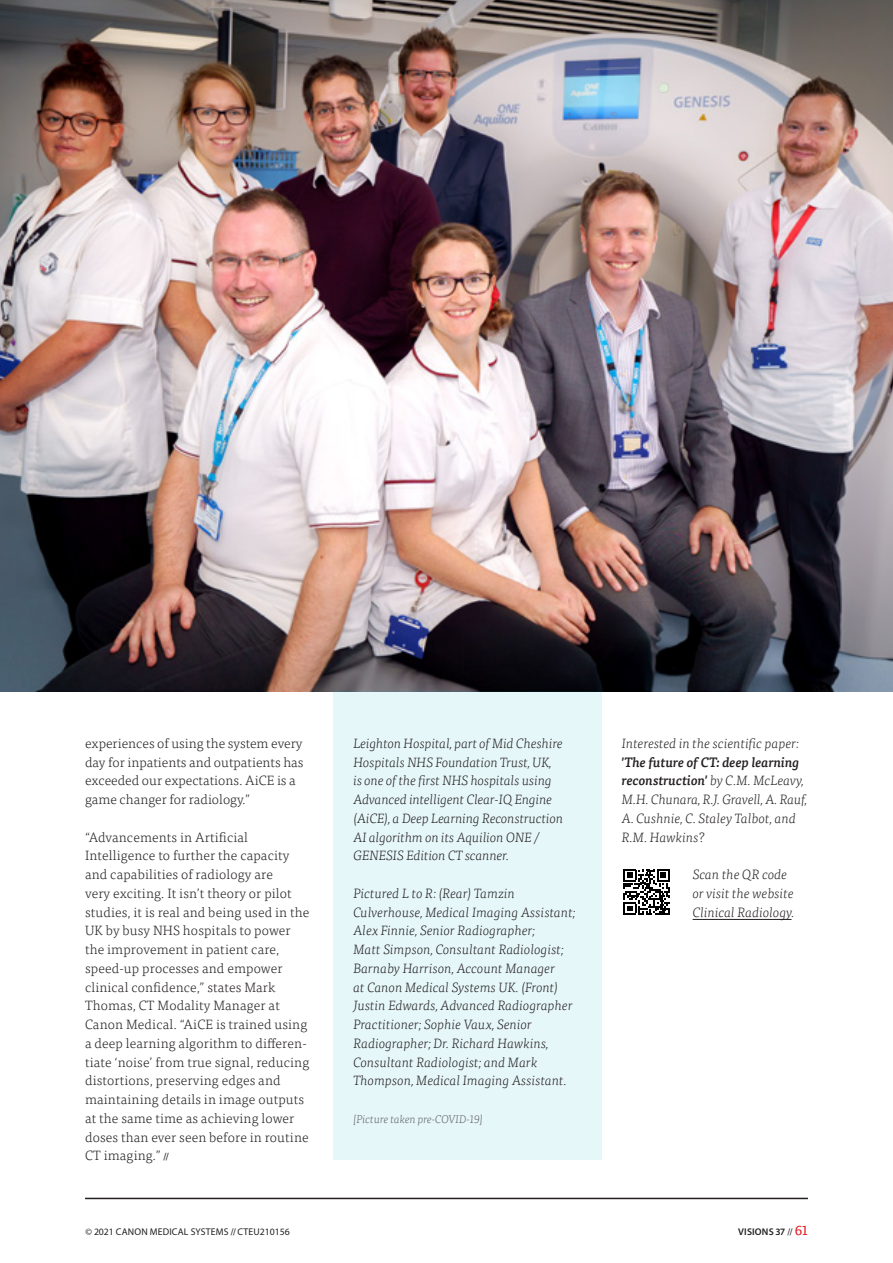
<style>
.page{position:relative;width:893px;height:1263px;background:#fff}
.page>*{position:absolute;margin:0;border:0;box-sizing:border-box;transform-origin:0 0}
.t1{font:italic 300 13.5px/18.8px "Tisa Pro";letter-spacing:-.005em;color:#231f20}
.t2{font:300 13.5px/18.8px "Tisa Pro";letter-spacing:.01em;color:#231f20}
.t3{font:italic 300 11.25px "Tisa Pro";letter-spacing:-.01em;color:#636366}
.t4{font:9.75px "Myriad Pro";letter-spacing:.015em;color:#231f20}
.t5{font:600 9.75px "Myriad Pro";letter-spacing:.015em;color:#231f20}
.s1{font-family:"Myriad Pro";font-weight:400;font-size:10.5px}
.s2{font-weight:500}
.s3{font-weight:400}
.s4{font-family:"Tisa Pro";font-weight:400;font-size:13.5px;color:#e21a21}
</style>
<div class="page">
<hr style="left:85px;top:1198px;width:723px;height:1px;background:#231f20">
<img style="left:0;top:0;width:893px;height:692px">
<div style="left:333px;top:692px;width:268px;height:468px;background:#e6f7fa"></div>
<svg style="left:623px;top:869px;width:47px;height:46px"></svg>
<hr style="left:693px;top:919px;width:98px;height:1px;background:#231f20">
<p class="t2" style="left:85px;top:733px;width:220px">experiences of using the system every day for inpatients and outpatients has exceeded our expectations. AiCE is a game changer for radiology.”</p>
<p class="t2" style="left:85px;top:827px;width:226px">“Advancements in Artificial Intelligence to further the capacity and capabilities of radiology are<br>very exciting. It isn’t theory or pilot studies, it is real and being used in the UK by busy NHS hospitals to power the improvement in patient care, speed-up processes and empower clinical confidence,” states Mark Thomas, CT Modality Manager at Canon Medical. “AiCE is trained using a deep learning algorithm to differen&shy;tiate ‘noise’ from true signal, reducing distortions, preserving edges and maintaining details in image outputs at the same time as achieving lower doses than ever seen before in routine CT imaging.” <span class="s1">//</span></p>
<p class="t4" style="left:85px;top:1226px;width:206px">© 2021 CANON MEDICAL SYSTEMS //CTEU210156</p>
<p class="t1" style="left:353px;top:733px;width:211px">Leighton Hospital, part of Mid Cheshire Hospitals NHS Foundation Trust, UK, is one of the first NHS hospitals using Advanced intelligent Clear-IQ Engine (AiCE), a Deep Learning Reconstruction AI algorithm on its Aquilion ONE / GENESIS Edition CT scanner.</p>
<p class="t1" style="left:353px;top:883px;width:224px">Pictured L to R: (Rear) Tamzin Culverhouse, Medical Imaging Assistant; Alex Finnie, Senior Radiographer;<br>Matt Simpson, Consultant Radiologist; Barnaby Harrison, Account Manager<br>at Canon Medical Systems UK. (Front)<br>Justin Edwards, Advanced Radiographer Practitioner; Sophie Vaux, Senior Radiographer; Dr. Richard Hawkins, Consultant Radiologist; and Mark Thompson, Medical Imaging Assistant.</p>
<p class="t3" style="left:353px;top:1111px;width:131px">[Picture taken pre-COVID-19]</p>
<p class="t1" style="left:622px;top:733px;width:178px">Interested in the scientific paper:</p>
<p class="t1" style="left:622px;top:752px;width:187px"><span class="s2">'The future of CT: deep learning reconstruction'</span> by C.M. McLeavy,<br>M.H. Chunara, R.J. Gravell, A. Rauf,<br>A. Cushnie, C. Staley Talbot, and<br>R.M. Hawkins?</p>
<p class="t1" style="left:693px;top:864px;width:103px">Scan the QR code or visit the website<br>Clinical Radiology.</p>
<p class="t5" style="left:738px;top:1226px;width:71px">VISIONS 37 <span class="s3">//</span> <span class="s4">61</span></p>
</div>
